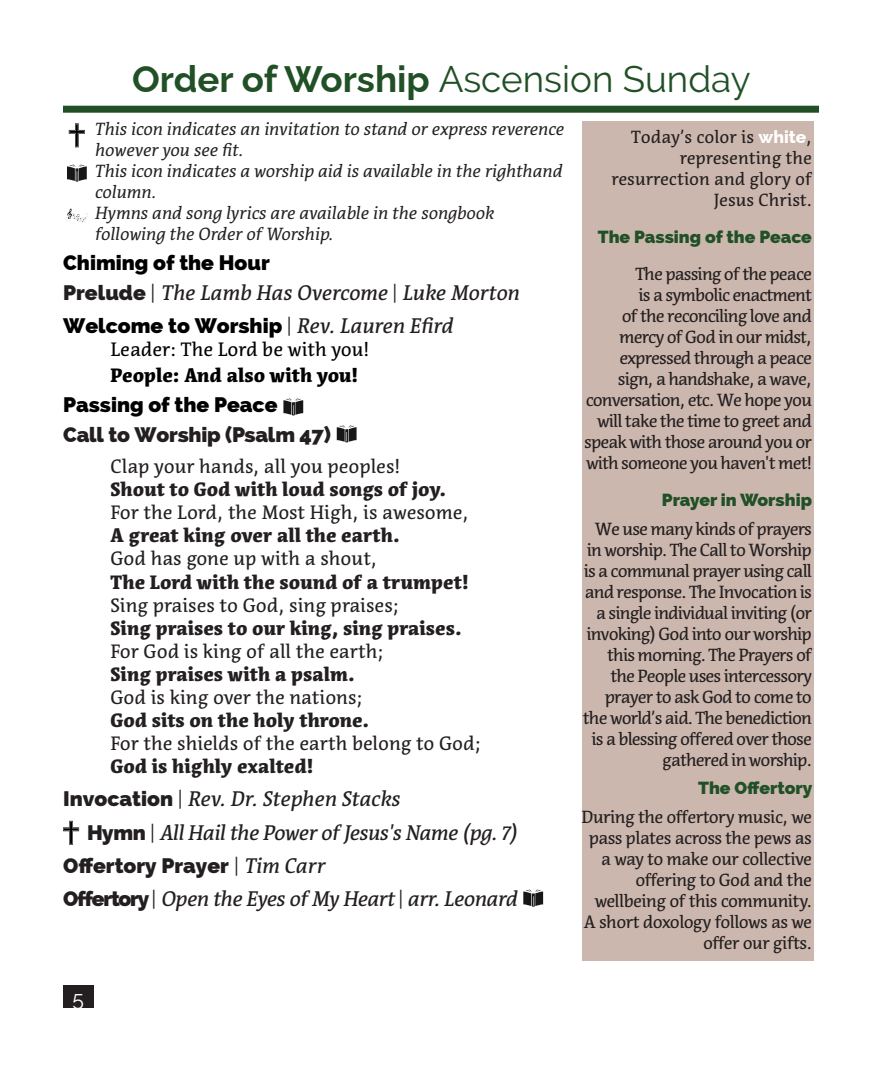
<style>
.page{position:relative;width:882px;height:1071px;background:#fff}
.page>*{position:absolute;margin:0;border:0;box-sizing:border-box;transform-origin:0 0}
.t1{font:36.75px "Raleway";color:#215027}
.t2{font:italic 21px "Acuta";letter-spacing:-.015em;color:#231f20}
.t3{font:800 21px "Raleway";color:#000}
.t4{font:800 21px "Raleway";letter-spacing:-.01em;color:#231f20}
.t5{font:21px "Raleway";color:#fff}
.t6{font:19.25px "Acuta";color:#231f20}
.t7{font:900 19.25px "Acuta";color:#231f20}
.t8{font:19.25px "Acuta";color:#000}
.t9{font:900 19.25px "Acuta";color:#000}
.t10{font:17.5px/21px "Acuta";letter-spacing:-.05em;color:#231f20;text-align:right}
.t11{font:italic 300 17.5px/21px "Acuta";color:#231f20}
.t12{font:17.5px/21px "Acuta";letter-spacing:-.03em;color:#231f20;text-align:right}
.t13{font:17.5px/21px "Acuta";color:#231f20;text-align:right}
.t14{font:800 17.5px "Raleway";color:#215027}
.s1{font-weight:700}
.s2{font-family:"Raleway";font-weight:800;color:#fff}
.s3{font-family:"Raleway";font-weight:800;font-style:normal}
.s4{font-family:"Raleway";font-style:normal}
.s5{font-weight:400;color:#231f20}
.s6{font-family:"Acuta";font-weight:400;font-style:italic;color:#231f20}
.s7{font-weight:400}
.s8{font-family:"Acuta";font-weight:400;font-style:italic}
</style>
<div class="page">
<div style="left:63px;top:986px;width:30px;height:22px;background:#231f20"></div>
<div style="left:583px;top:121px;width:231px;height:840px;background:#ccb7ae"></div>
<div style="left:63px;top:106px;width:756px;height:7px;background:#215027"></div>
<svg style="left:69px;top:123px;width:16px;height:24px"></svg>
<svg style="left:67px;top:165px;width:20px;height:17px"></svg>
<svg style="left:66px;top:209px;width:22px;height:13px"></svg>
<svg style="left:283px;top:398px;width:20px;height:18px"></svg>
<svg style="left:63px;top:821px;width:16px;height:24px"></svg>
<svg style="left:523px;top:890px;width:20px;height:17px"></svg>
<svg style="left:337px;top:425px;width:20px;height:18px"></svg>
<p class="t1" style="left:132px;top:58px;width:620px"><span class="s1">Order of Worship</span> Ascension Sunday</p>
<p class="t11" style="left:94px;top:118px;width:471px">This icon indicates an invitation to stand or express reverence however you see fit.</p>
<p class="t11" style="left:94px;top:160px;width:469px">This icon indicates a worship aid is available in the righthand column.</p>
<p class="t11" style="left:94px;top:202px;width:401px">Hymns and song lyrics are available in the songbook following the Order of Worship.</p>
<p class="t13" style="left:612px;top:127px;width:202px">Today’s color is <span class="s2">white</span>, representing the resurrection and glory of<br>Jesus Christ.</p>
<p class="t14" style="left:598px;top:227px;width:216px">The Passing of the Peace</p>
<p class="t10" style="left:584px;top:263px;width:229px">The passing of the peace<br>is a symbolic enactment<br>of the reconciling love and mercy of God in our midst, expressed through a peace sign, a handshake, a wave, conversation, etc. We hope you will take the time to greet and speak with those around you or with someone you haven't met!</p>
<p class="t14" style="left:662px;top:489px;width:152px">Prayer in Worship</p>
<p class="t10" style="left:583px;top:518px;width:231px">We use many kinds of prayers in worship. The Call to Worship is a communal prayer using call and response. The Invocation is a single individual inviting (or invoking) God into our worship this morning. The Prayers of the People uses intercessory prayer to ask God to come to the world’s aid. The benediction is a blessing offered over those gathered in worship.</p>
<p class="t14" style="left:698px;top:778px;width:116px">The Offertory</p>
<p class="t12" style="left:581px;top:807px;width:232px">During the offertory music, we pass plates across the pews as a way to make our collective offering to God and the wellbeing of this community.<br>A short doxology follows as we offer our gifts.</p>
<p class="t3" style="left:63px;top:250px;width:208px">Chiming of the Hour</p>
<p class="t2" style="left:63px;top:280px;width:457px"><span class="s3">Prelude</span> <span class="s4">|</span> The Lamb Has Overcome <span class="s4">|</span> Luke Morton</p>
<p class="t3" style="left:63px;top:314px;width:391px">Welcome to Worship <span class="s5">|</span> <span class="s6">Rev. Lauren Efird</span></p>
<p class="t8" style="left:110px;top:338px;width:260px">Leader: The Lord be with you!</p>
<p class="t9" style="left:110px;top:363px;width:249px">People: And also with you!</p>
<p class="t3" style="left:63px;top:392px;width:216px">Passing of the Peace</p>
<p class="t4" style="left:63px;top:423px;width:269px">Call to Worship (Psalm 47)</p>
<p class="t6" style="left:110px;top:455px;width:291px">Clap your hands, all you peoples!</p>
<p class="t7" style="left:110px;top:477px;width:337px">Shout to God with loud songs of joy.</p>
<p class="t6" style="left:110px;top:501px;width:360px">For the Lord, the Most High, is awesome,</p>
<p class="t7" style="left:110px;top:524px;width:291px">A great king over all the earth.</p>
<p class="t6" style="left:110px;top:547px;width:268px">God has gone up with a shout,</p>
<p class="t7" style="left:110px;top:570px;width:360px">The Lord with the sound of a trumpet!</p>
<p class="t6" style="left:110px;top:593px;width:290px">Sing praises to God, sing praises;</p>
<p class="t7" style="left:110px;top:616px;width:353px">Sing praises to our king, sing praises.</p>
<p class="t6" style="left:110px;top:640px;width:275px">For God is king of all the earth;</p>
<p class="t7" style="left:110px;top:662px;width:246px">Sing praises with a psalm.</p>
<p class="t6" style="left:110px;top:686px;width:254px">God is king over the nations;</p>
<p class="t7" style="left:110px;top:708px;width:260px">God sits on the holy throne.</p>
<p class="t6" style="left:110px;top:732px;width:372px">For the shields of the earth belong to God;</p>
<p class="t7" style="left:110px;top:755px;width:205px">God is highly exalted!</p>
<p class="t2" style="left:63px;top:787px;width:338px"><span class="s3">Invocation</span> <span class="s4">|</span> Rev. Dr. Stephen Stacks</p>
<p class="t2" style="left:87px;top:820px;width:432px"><span class="s3">Hymn</span> <span class="s4">|</span> All Hail the Power of Jesus's Name (pg. 7)</p>
<p class="t4" style="left:63px;top:853px;width:263px">Offertory Prayer <span class="s7">|</span> <span class="s8">Tim Carr</span></p>
<p class="t2" style="left:63px;top:886px;width:455px"><span class="s3">Offertory</span> <span class="s4">|</span> Open the Eyes of My Heart <span class="s4">|</span> arr. Leonard</p>
<p class="t5" style="left:72px;top:986px;width:13px">5</p>
</div>
